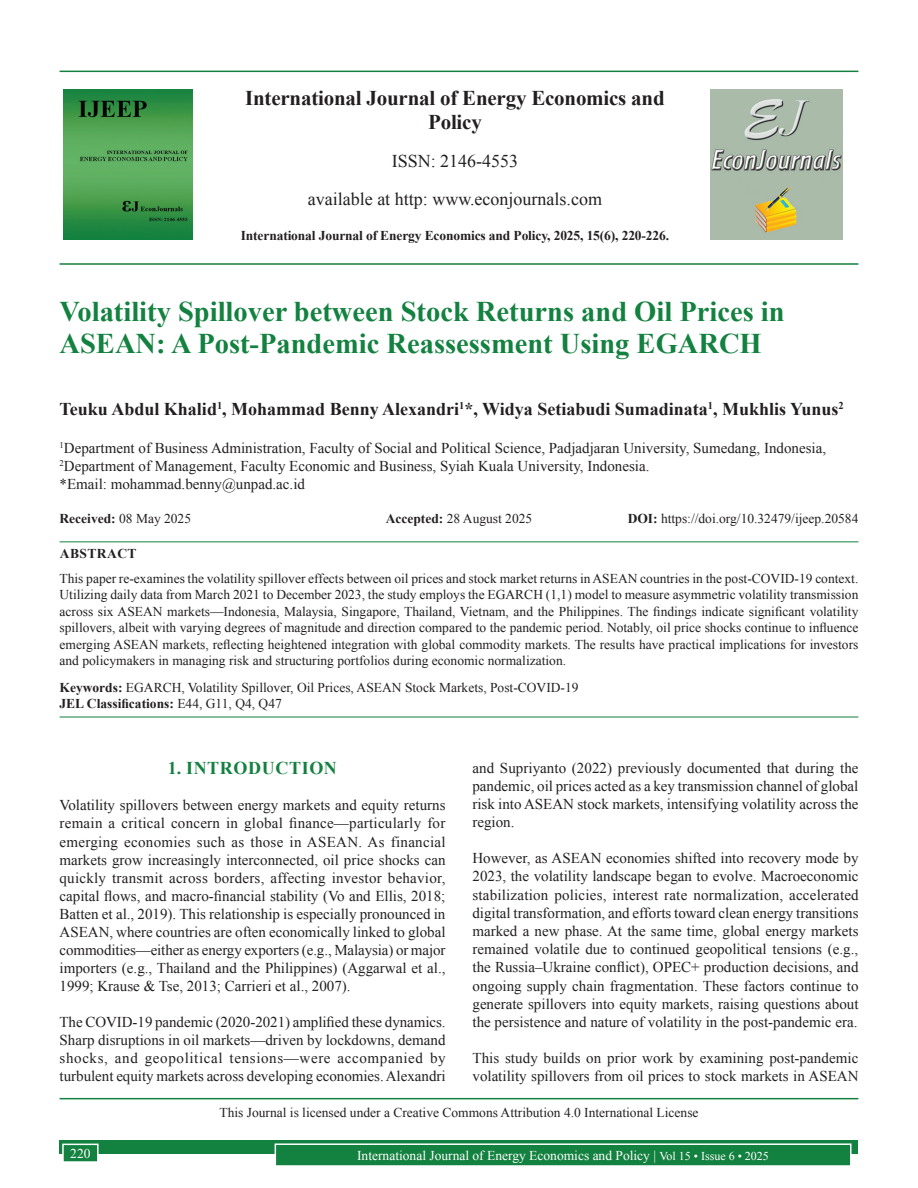
<style>
.page{position:relative;width:918px;height:1188px;background:#fff}
.page>*{position:absolute;margin:0;border:0;box-sizing:border-box;transform-origin:0 0}
.AT{font:700 28.5px/31.5px "Times New Roman";color:#13813f}
.JN{font:700 21px/24px "Times New Roman";letter-spacing:-.01em;color:#231f20;text-align:center}
.AU{font:700 18px "Times New Roman";color:#231f20}
.ISSN{font:18px "Times New Roman";color:#231f20}
.t1{font:700 18px "Times New Roman";letter-spacing:.035em;color:#13813f}
.TX{font:15px/18px "Times New Roman";color:#231f20;text-align:justify}
.AFF{font:15px/18px "Times New Roman";color:#231f20}
.ABS{font:13.5px/16.5px "Times New Roman";color:#231f20;text-align:justify}
.KWD{font:13.5px/16.2px "Times New Roman";color:#231f20}
.CCA{font:13.5px "Times New Roman";color:#231f20}
.Folio{font:13.5px "Times New Roman";color:#fff}
.JD{font:700 13.5px "Times New Roman";letter-spacing:-.01em;color:#231f20}
.His{font:13.5px "Times New Roman";color:#231f20}
.His-2{font:700 13.5px "Times New Roman";color:#231f20}
.ABSH{font:700 13.5px "Times New Roman";letter-spacing:.035em;color:#231f20}
.s1{font-weight:400}
.s2{font-weight:700}
.s3{font-size:12px}
</style>
<div class="page">
<div style="left:60px;top:1140px;width:798px;height:13px;background:#13813f"></div>
<div style="left:275px;top:1144px;width:576px;height:22px;background:#13813f"></div>
<div style="left:275px;top:1143px;width:577px;height:24px;border:2px solid #fff"></div>
<div style="left:63px;top:1144px;width:35px;height:18px;background:#13813f"></div>
<div style="left:62px;top:1144px;width:37px;height:19px;border:2px solid #fff"></div>
<hr style="left:60px;top:71px;width:798px;height:1px;background:#13813f">
<hr style="left:60px;top:263px;width:798px;height:2px;background:#13813f">
<img style="left:64px;top:89px;width:129px;height:151px">
<img style="left:711px;top:89px;width:132px;height:150px">
<hr style="left:60px;top:541px;width:798px;height:1px;background:#13813f">
<hr style="left:60px;top:717px;width:798px;height:1px;background:#13813f">
<hr style="left:60px;top:1098px;width:798px;height:1px;background:#13813f">
<p class="JN" style="left:245px;top:85px;width:421px">International Journal of Energy Economics and<br>Policy</p>
<p class="ISSN" style="left:392px;top:148px;width:128px">ISSN: 2146-4553</p>
<p class="ISSN" style="left:308px;top:186px;width:296px">available at http: www.econjournals.com</p>
<p class="JD" style="left:241px;top:226px;width:430px">International Journal of Energy Economics and Policy, 2025, 15(6), 220-226.</p>
<p class="AT" style="left:60px;top:295px;width:727px">Volatility Spillover between Stock Returns and Oil Prices in<br>ASEAN: A Post-Pandemic Reassessment Using EGARCH</p>
<p class="AU" style="left:60px;top:396px;width:786px">Teuku Abdul Khalid<sup>1</sup>, Mohammad Benny Alexandri<sup>1</sup>*, Widya Setiabudi Sumadinata<sup>1</sup>, Mukhlis Yunus<sup>2</sup></p>
<p class="AFF" style="left:60px;top:438px;width:768px"><sup>1</sup>Department of Business Administration, Faculty of Social and Political Science, Padjadjaran University, Sumedang, Indonesia,<br><sup>2</sup>Department of Management, Faculty Economic and Business, Syiah Kuala University, Indonesia.<br>*Email: mohammad.benny@unpad.ac.id</p>
<p class="His-2" style="left:60px;top:509px;width:133px">Received: <span class="s1">08 May 2025</span></p>
<p class="His" style="left:386px;top:509px;width:148px"><span class="s2">Accepted:</span> 28 August 2025</p>
<p class="His" style="left:628px;top:509px;width:232px"><span class="s2">DOI:</span> https://doi.org/10.32479/ijeep.20584</p>
<p class="ABSH" style="left:60px;top:543px;width:78px">ABSTRACT</p>
<p class="ABS" style="left:60px;top:570px;width:800px">This paper re-examines the volatility spillover effects between oil prices and stock market returns in ASEAN countries in the post-COVID-19 context.<br>Utilizing daily data from March 2021 to December 2023, the study employs the EGARCH (1,1) model to measure asymmetric volatility transmission across six ASEAN markets—Indonesia, Malaysia, Singapore, Thailand, Vietnam, and the Philippines. The findings indicate significant volatility spillovers, albeit with varying degrees of magnitude and direction compared to the pandemic period. Notably, oil price shocks continue to influence emerging ASEAN markets, reflecting heightened integration with global commodity markets. The results have practical implications for investors and policymakers in managing risk and structuring portfolios during economic normalization.</p>
<p class="KWD" style="left:60px;top:679px;width:521px"><span class="s2">Keywords:</span> EGARCH, Volatility Spillover, Oil Prices, ASEAN Stock Markets, Post-COVID-19<br><span class="s2">JEL Classifications:</span> E44, G11, Q4, Q47</p>
<p class="TX" style="left:472px;top:758px;width:388px">and Supriyanto (2022) previously documented that during the pandemic, oil prices acted as a key transmission channel of global risk into ASEAN stock markets, intensifying volatility across the region.</p>
<p class="TX" style="left:472px;top:849px;width:388px">However, as ASEAN economies shifted into recovery mode by 2023, the volatility landscape began to evolve. Macroeconomic stabilization policies, interest rate normalization, accelerated digital transformation, and efforts toward clean energy transitions marked a new phase. At the same time, global energy markets remained volatile due to continued geopolitical tensions (e.g., the Russia–Ukraine conflict), OPEC+ production decisions, and ongoing supply chain fragmentation. These factors continue to generate spillovers into equity markets, raising questions about the persistence and nature of volatility in the post-pandemic era.</p>
<p class="TX" style="left:472px;top:1049px;width:388px">This study builds on prior work by examining post-pandemic volatility spillovers from oil prices to stock markets in ASEAN</p>
<p class="CCA" style="left:219px;top:1103px;width:481px">This Journal is licensed under a Creative Commons Attribution 4.0 International License</p>
<h1 class="t1" style="left:168px;top:755px;width:171px">1. INTRODUCTION</h1>
<p class="TX" style="left:60px;top:796px;width:388px">Volatility spillovers between energy markets and equity returns remain a critical concern in global finance—particularly for emerging economies such as those in ASEAN. As financial markets grow increasingly interconnected, oil price shocks can quickly transmit across borders, affecting investor behavior, capital flows, and macro-financial stability (Vo and Ellis, 2018; Batten et al., 2019). This relationship is especially pronounced in ASEAN, where countries are often economically linked to global commodities—either as energy exporters (e.g., Malaysia) or major importers (e.g., Thailand and the Philippines) (Aggarwal et al., 1999; Krause &amp; Tse, 2013; Carrieri et al., 2007).</p>
<p class="TX" style="left:60px;top:1013px;width:388px">The COVID-19 pandemic (2020-2021) amplified these dynamics.<br>Sharp disruptions in oil markets—driven by lockdowns, demand shocks, and geopolitical tensions—were accompanied by turbulent equity markets across developing economies. Alexandri</p>
<p class="Folio" style="left:70px;top:1144px;width:22px">220</p>
<p class="Folio" style="left:357px;top:1146px;width:413px">International Journal of Energy Economics and Policy | <span class="s3">Vol 15 • Issue 6 • 2025</span></p>
</div>
